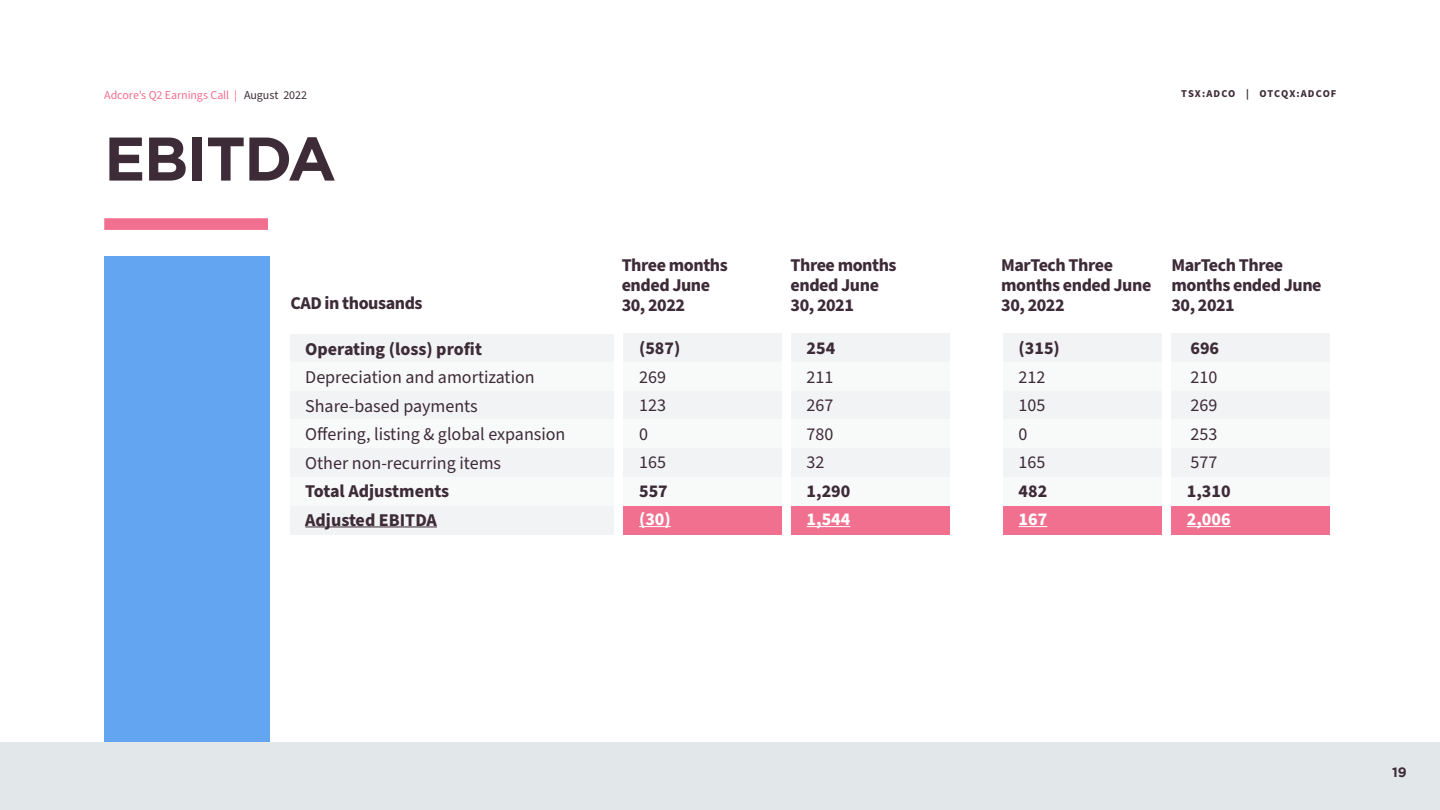
<style>
.page{position:relative;width:1440px;height:810px;background:#fff}
.page>*{position:absolute;margin:0;border:0;box-sizing:border-box;transform-origin:0 0}
.t1{font:700 61.5px "Homepage Baukasten";letter-spacing:-.025em;color:#3e2b38}
.t2{font:700 18px/20.2px "Source Sans Pro";letter-spacing:-.025em;color:#3e2b38}
.t3{font:18px/28.5px "Source Sans Pro";color:#3e2b38}
.t4{font:700 18px/28.5px "Source Sans Pro";color:#3e2b38}
.t5{font:700 18px "Source Sans Pro";color:#fff}
.t6{font:700 13.5px "Homepage Baukasten";color:#3e2b38}
.t7{font:12px "Source Sans Pro";letter-spacing:-.01em;color:#f1708f}
.t8{font:700 10.5px "Source Sans Pro";letter-spacing:.095em;color:#3e2b38}
.s1{color:#3e2b38}
</style>
<div class="page">
<div style="left:104px;top:218px;width:164px;height:12px;background:#f1708f"></div>
<div style="left:0;top:742px;width:1440px;height:68px;background:#e2e7e9"></div>
<div style="left:104px;top:256px;width:166px;height:486px;background:#63a5f1"></div>
<div style="left:290px;top:334px;width:324px;height:28px;background:#f1f3f4"></div>
<div style="left:290px;top:362px;width:324px;height:29px;background:#f8f9f9"></div>
<div style="left:290px;top:478px;width:324px;height:28px;background:#f8f9f9"></div>
<div style="left:290px;top:391px;width:324px;height:29px;background:#f1f3f4"></div>
<div style="left:290px;top:506px;width:324px;height:29px;background:#f1f3f4"></div>
<div style="left:290px;top:449px;width:324px;height:28px;background:#f1f3f4"></div>
<div style="left:290px;top:420px;width:324px;height:28px;background:#f8f9f9"></div>
<div style="left:623px;top:334px;width:159px;height:28px;background:#f1f3f4"></div>
<div style="left:1003px;top:334px;width:159px;height:28px;background:#f1f3f4"></div>
<div style="left:791px;top:334px;width:159px;height:28px;background:#f1f3f4"></div>
<div style="left:1171px;top:334px;width:159px;height:28px;background:#f1f3f4"></div>
<div style="left:623px;top:362px;width:159px;height:29px;background:#f8f9f9"></div>
<div style="left:1003px;top:362px;width:159px;height:29px;background:#f8f9f9"></div>
<div style="left:623px;top:477px;width:159px;height:29px;background:#f8f9f9"></div>
<div style="left:1003px;top:477px;width:159px;height:29px;background:#f8f9f9"></div>
<div style="left:791px;top:362px;width:159px;height:29px;background:#f8f9f9"></div>
<div style="left:1171px;top:362px;width:159px;height:29px;background:#f8f9f9"></div>
<div style="left:791px;top:477px;width:159px;height:29px;background:#f8f9f9"></div>
<div style="left:1171px;top:477px;width:159px;height:29px;background:#f8f9f9"></div>
<div style="left:623px;top:391px;width:159px;height:29px;background:#f1f3f4"></div>
<div style="left:1003px;top:391px;width:159px;height:29px;background:#f1f3f4"></div>
<div style="left:623px;top:506px;width:159px;height:29px;background:#f1708f"></div>
<div style="left:1003px;top:506px;width:159px;height:29px;background:#f1708f"></div>
<div style="left:623px;top:448px;width:159px;height:29px;background:#f1f3f4"></div>
<div style="left:1003px;top:448px;width:159px;height:29px;background:#f1f3f4"></div>
<div style="left:791px;top:391px;width:159px;height:29px;background:#f1f3f4"></div>
<div style="left:1171px;top:391px;width:159px;height:29px;background:#f1f3f4"></div>
<div style="left:791px;top:506px;width:159px;height:29px;background:#f1708f"></div>
<div style="left:1171px;top:506px;width:159px;height:29px;background:#f1708f"></div>
<div style="left:791px;top:448px;width:159px;height:29px;background:#f1f3f4"></div>
<div style="left:1171px;top:448px;width:159px;height:29px;background:#f1f3f4"></div>
<div style="left:623px;top:419px;width:159px;height:29px;background:#f8f9f9"></div>
<div style="left:1003px;top:419px;width:159px;height:29px;background:#f8f9f9"></div>
<div style="left:791px;top:419px;width:159px;height:29px;background:#f8f9f9"></div>
<div style="left:1171px;top:419px;width:159px;height:29px;background:#f8f9f9"></div>
<hr style="left:305px;top:527px;width:132px;height:1px;background:#3e2b38">
<hr style="left:639px;top:526px;width:32px;height:1px;background:#fff">
<svg style="left:1019px;top:526px;width:28px;height:1px"></svg>
<hr style="left:807px;top:526px;width:43px;height:1px;background:#fff">
<hr style="left:1187px;top:526px;width:44px;height:1px;background:#fff">
<p class="t7" style="left:104px;top:87px;width:204px">Adcore’s Q2 Earnings Call | <span class="s1">August 2022</span></p>
<h1 class="t1" style="left:104px;top:123px;width:234px">EBITDA</h1>
<p class="t2" style="left:291px;top:294px;width:134px">CAD in thousands</p>
<p class="t4" style="left:305px;top:335px;width:178px">Operating (loss) profit</p>
<p class="t3" style="left:305px;top:363px;width:262px">Depreciation and amortization<br>Share-based payments<br>Offering, listing &amp; global expansion<br>Other non-recurring items</p>
<p class="t4" style="left:305px;top:477px;width:145px">Total Adjustments<br>Adjusted EBITDA</p>
<p class="t8" style="left:1181px;top:87px;width:157px">TSX:ADCO | OTCQX:ADCOF</p>
<p class="t2" style="left:622px;top:255px;width:108px">Three months ended June<br>30, 2022</p>
<p class="t2" style="left:1001px;top:255px;width:152px">MarTech Three months ended June<br>30, 2022</p>
<p class="t2" style="left:1171px;top:255px;width:152px">MarTech Three months ended June<br>30, 2021</p>
<p class="t2" style="left:791px;top:255px;width:108px">Three months ended June<br>30, 2021</p>
<p class="t2" style="left:639px;top:339px;width:43px">(587)</p>
<p class="t3" style="left:639px;top:363px;width:28px">269<br>123<br>0<br>165</p>
<p class="t2" style="left:639px;top:481px;width:30px">557</p>
<p class="t5" style="left:639px;top:507px;width:33px">(30)</p>
<p class="t2" style="left:807px;top:339px;width:30px">254</p>
<p class="t3" style="left:807px;top:363px;width:28px;text-align:justify">211<br>267<br>780<br>32</p>
<p class="t2" style="left:807px;top:481px;width:45px">1,290</p>
<p class="t5" style="left:807px;top:507px;width:45px">1,544</p>
<p class="t2" style="left:1019px;top:339px;width:43px">(315)</p>
<p class="t3" style="left:1019px;top:363px;width:28px">212<br>105<br>0<br>165</p>
<p class="t2" style="left:1019px;top:481px;width:30px">482</p>
<p class="t5" style="left:1019px;top:507px;width:30px">167</p>
<p class="t2" style="left:1190px;top:339px;width:30px">696</p>
<p class="t3" style="left:1190px;top:363px;width:28px;text-align:justify">210<br>269<br>253<br>577</p>
<p class="t2" style="left:1187px;top:481px;width:45px">1,310</p>
<p class="t5" style="left:1187px;top:507px;width:45px">2,006</p>
<p class="t6" style="left:1392px;top:765px;width:16px">19</p>
</div>
